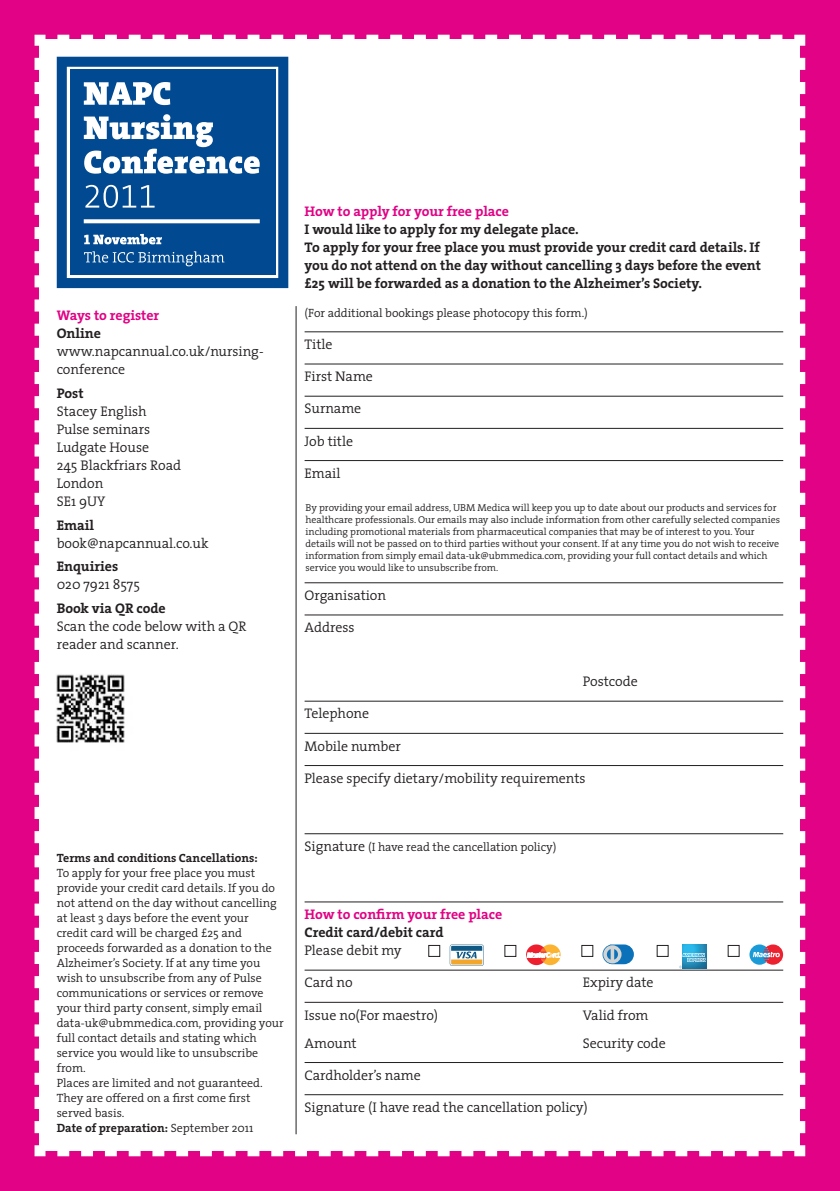
<style>
.page{position:relative;width:840px;height:1191px;background:#fff}
.page>*{position:absolute;margin:0;border:0;box-sizing:border-box;transform-origin:0 0}
.Booking_form_body_te{font:300 14px/18px "The Serif";letter-spacing:-.005em;color:#231f20}
.Booking_form_body_te-2{font:700 14px/18px "The Serif";letter-spacing:-.005em;color:#231f20;text-align:justify}
.Booking_form_sub_hea{font:700 14px "The Serif";letter-spacing:-.005em;color:#e10285}
.Booking_form_body_te-3{font:300 12px/15px "The Serif";color:#231f20}
.Booking_form_body_te-4{font:700 12px "The Serif";color:#231f20}
.Booking_form_body_te-5{font:300 10px/12px "The Serif";letter-spacing:-.005em;color:#231f20}
.s1{font-weight:700}
.s2{font-weight:300}
.s3{font-size:14px}
</style>
<div class="page">
<div style="left:0;top:0;width:839px;height:1191px;background:#e10285"></div>
<div style="left:34px;top:34px;width:772px;height:1123px;background:#fff"></div>
<hr style="left:304px;top:331px;width:478px;height:1px;background:#231f20">
<hr style="left:304px;top:364px;width:478px;height:1px;background:#231f20">
<hr style="left:304px;top:396px;width:478px;height:1px;background:#231f20">
<hr style="left:304px;top:428px;width:478px;height:1px;background:#231f20">
<hr style="left:304px;top:460px;width:478px;height:1px;background:#231f20">
<hr style="left:304px;top:582px;width:478px;height:1px;background:#231f20">
<hr style="left:304px;top:614px;width:478px;height:1px;background:#231f20">
<hr style="left:304px;top:701px;width:478px;height:1px;background:#231f20">
<hr style="left:304px;top:733px;width:478px;height:1px;background:#231f20">
<hr style="left:304px;top:765px;width:478px;height:1px;background:#231f20">
<hr style="left:304px;top:833px;width:478px;height:1px;background:#231f20">
<hr style="left:304px;top:901px;width:478px;height:1px;background:#231f20">
<hr style="left:304px;top:969px;width:478px;height:1px;background:#231f20">
<hr style="left:304px;top:1002px;width:478px;height:1px;background:#231f20">
<hr style="left:304px;top:1062px;width:478px;height:1px;background:#231f20">
<hr style="left:304px;top:1094px;width:478px;height:1px;background:#231f20">
<hr style="left:295px;top:306px;width:1px;height:828px;background:#231f20">
<svg style="left:449px;top:944px;width:34px;height:22px"></svg>
<div style="left:428px;top:945px;width:12px;height:11px;border:1px solid #231f20"></div>
<svg style="left:526px;top:944px;width:34px;height:21px"></svg>
<svg style="left:602px;top:944px;width:31px;height:20px"></svg>
<svg style="left:682px;top:944px;width:23px;height:1px"></svg>
<svg style="left:682px;top:945px;width:23px;height:8px"></svg>
<svg style="left:678px;top:953px;width:27px;height:15px"></svg>
<svg style="left:749px;top:944px;width:33px;height:20px"></svg>
<svg style="left:57px;top:57px;width:231px;height:231px;background:#125597"></svg>
<svg style="left:84px;top:82px;width:86px;height:23px;background:#a4bed7"></svg>
<svg style="left:84px;top:114px;width:175px;height:61px;background:#5d8bb8"></svg>
<svg style="left:85px;top:185px;width:69px;height:23px;background:#3b73a9"></svg>
<svg style="left:84px;top:234px;width:78px;height:10px"></svg>
<svg style="left:84px;top:251px;width:140px;height:15px;background:#306ba4"></svg>
<svg style="left:84px;top:219px;width:175px;height:4px"></svg>
<img style="left:48px;top:666px;width:84px;height:84px">
<p class="Booking_form_sub_hea" style="left:57px;top:304px;width:104px">Ways to register</p>
<p class="Booking_form_body_te-2" style="left:57px;top:324px;width:46px">Online</p>
<p class="Booking_form_body_te" style="left:57px;top:342px;width:208px">www.napcannual.co.uk/nursing&shy;conference</p>
<p class="Booking_form_body_te-2" style="left:57px;top:384px;width:28px">Post</p>
<p class="Booking_form_body_te" style="left:57px;top:402px;width:91px">Stacey English</p>
<p class="Booking_form_body_te" style="left:57px;top:420px;width:95px">Pulse seminars</p>
<p class="Booking_form_body_te" style="left:57px;top:438px;width:94px">Ludgate House</p>
<p class="Booking_form_body_te" style="left:57px;top:456px;width:126px">245 Blackfriars Road</p>
<p class="Booking_form_body_te" style="left:57px;top:474px;width:48px">London</p>
<p class="Booking_form_body_te" style="left:57px;top:492px;width:50px">SE1 9UY</p>
<p class="Booking_form_body_te-2" style="left:57px;top:515px;width:39px">Email</p>
<p class="Booking_form_body_te" style="left:57px;top:533px;width:153px">book@napcannual.co.uk</p>
<p class="Booking_form_body_te-2" style="left:57px;top:557px;width:63px">Enquiries</p>
<p class="Booking_form_body_te" style="left:57px;top:575px;width:85px">020 7921 8575</p>
<p class="Booking_form_body_te-2" style="left:57px;top:599px;width:110px">Book via QR code</p>
<p class="Booking_form_body_te" style="left:57px;top:617px;width:191px">Scan the code below with a QR reader and scanner.</p>
<p class="Booking_form_sub_hea" style="left:304px;top:199px;width:206px">How to apply for your free place</p>
<p class="Booking_form_body_te-2" style="left:304px;top:220px;width:275px">I would like to apply for my delegate place.</p>
<p class="Booking_form_body_te-2" style="left:304px;top:238px;width:457px">To apply for your free place you must provide your credit card details. If you do not attend on the day without cancelling 3 days before the event £25 will be forwarded as a donation to the Alzheimer’s Society.</p>
<p class="Booking_form_body_te-3" style="left:304px;top:305px;width:285px">(For additional bookings please photocopy this form.)</p>
<p class="Booking_form_body_te" style="left:304px;top:335px;width:29px">Title</p>
<p class="Booking_form_body_te" style="left:304px;top:367px;width:70px">First Name</p>
<p class="Booking_form_body_te" style="left:304px;top:399px;width:58px">Surname</p>
<p class="Booking_form_body_te" style="left:304px;top:431px;width:50px">Job title</p>
<p class="Booking_form_body_te" style="left:304px;top:463px;width:37px">Email</p>
<p class="Booking_form_body_te-5" style="left:305px;top:501px;width:475px">By providing your email address, UBM Medica will keep you up to date about our products and services for healthcare professionals. Our emails may also include information from other carefully selected companies including promotional materials from pharmaceutical companies that may be of interest to you. Your details will not be passed on to third parties without your consent. If at any time you do not wish to receive information from simply email data-uk@ubmmedica.com, providing your full contact details and which service you would like to unsubscribe from.</p>
<p class="Booking_form_body_te" style="left:304px;top:586px;width:83px">Organisation</p>
<p class="Booking_form_body_te" style="left:304px;top:618px;width:51px">Address</p>
<p class="Booking_form_body_te" style="left:582px;top:672px;width:56px">Postcode</p>
<p class="Booking_form_body_te" style="left:304px;top:704px;width:66px">Telephone</p>
<p class="Booking_form_body_te" style="left:304px;top:736px;width:98px">Mobile number</p>
<p class="Booking_form_body_te" style="left:304px;top:768px;width:282px">Please specify dietary/mobility requirements</p>
<p class="Booking_form_body_te-3" style="left:57px;top:850px;width:228px"><span class="s1">Terms and conditions Cancellations:<br></span>To apply for your free place you must provide your credit card details. If you do not attend on the day without cancelling at least 3 days before the event your<br>credit card will be charged £25 and proceeds forwarded as a donation to the Alzheimer’s Society. If at any time you wish to unsubscribe from any of Pulse communications or services or remove your third party consent, simply email data-uk@ubmmedica.com, providing your full contact details and stating which service you would like to unsubscribe from.</p>
<p class="Booking_form_body_te-3" style="left:57px;top:1075px;width:207px">Places are limited and not guaranteed.<br>They are offered on a first come first served basis.</p>
<p class="Booking_form_body_te-4" style="left:57px;top:1118px;width:198px">Date of preparation: <span class="s2">September 2011</span></p>
<p class="Booking_form_body_te-3" style="left:304px;top:839px;width:253px"><span class="s3">Signature</span> (I have read the cancellation policy)</p>
<p class="Booking_form_sub_hea" style="left:304px;top:902px;width:199px">How to confirm your free place</p>
<p class="Booking_form_body_te-2" style="left:304px;top:923px;width:140px">Credit card/debit card</p>
<p class="Booking_form_body_te" style="left:304px;top:941px;width:99px">Please debit my</p>
<p class="Booking_form_body_te" style="left:304px;top:973px;width:49px">Card no</p>
<p class="Booking_form_body_te" style="left:582px;top:973px;width:72px">Expiry date</p>
<p class="Booking_form_body_te" style="left:304px;top:1005px;width:135px">Issue no(For maestro)</p>
<p class="Booking_form_body_te" style="left:582px;top:1005px;width:67px">Valid from</p>
<p class="Booking_form_body_te" style="left:304px;top:1033px;width:54px">Amount</p>
<p class="Booking_form_body_te" style="left:582px;top:1033px;width:84px">Security code</p>
<p class="Booking_form_body_te" style="left:304px;top:1065px;width:118px">Cardholder’s name</p>
<p class="Booking_form_body_te" style="left:304px;top:1097px;width:284px">Signature (I have read the cancellation policy)</p>
</div>
